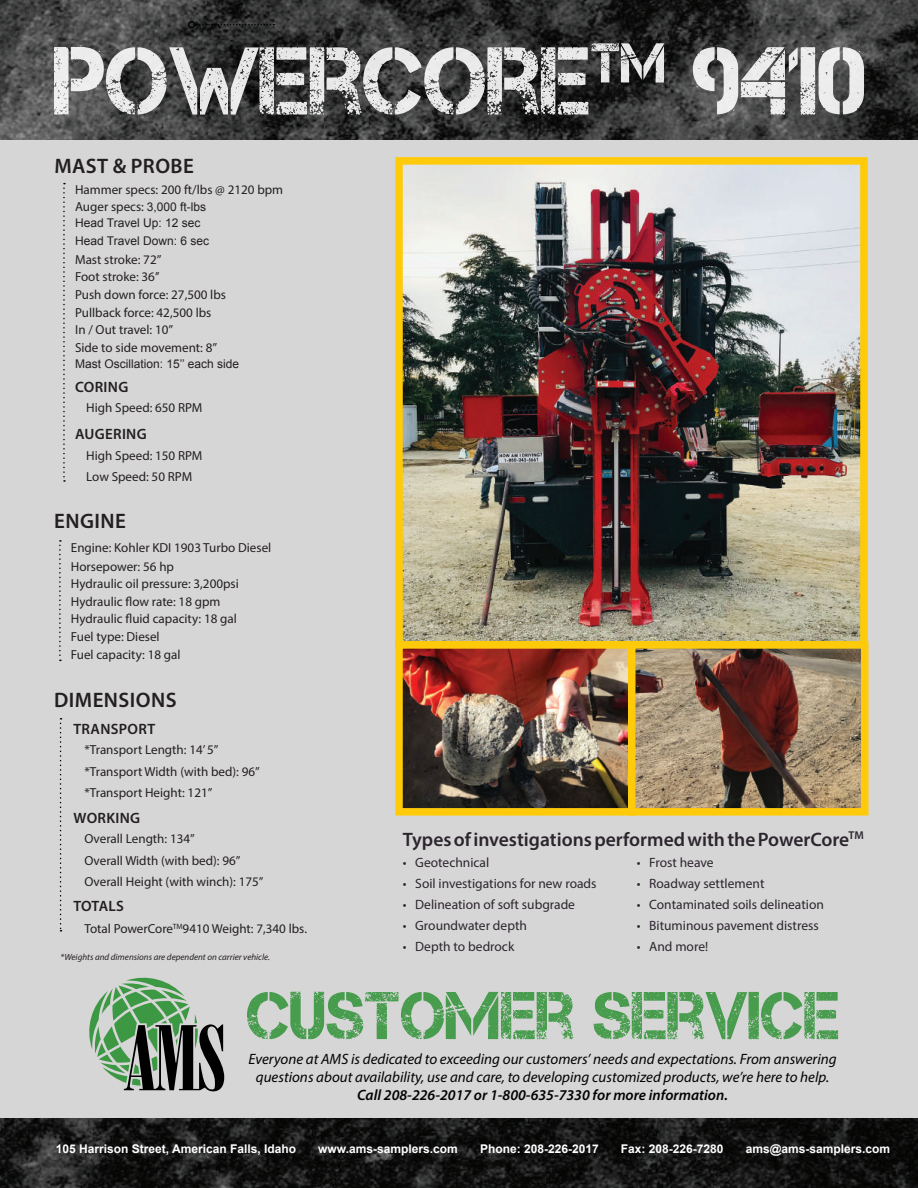
<style>
.page{position:relative;width:918px;height:1188px;background:#fff}
.page>*{position:absolute;margin:0;border:0;box-sizing:border-box;transform-origin:0 0}
.t1{font:600 21px "Myriad Pro";letter-spacing:.02em;color:#231f20}
.t2{font:600 19.5px "Myriad Pro";color:#2c252e}
.t3{font:italic 15px/18px "Myriad Pro";color:#010203;text-align:center}
.t4{font:italic 600 15px "Myriad Pro";color:#010203}
.t5{font:600 15px "Myriad Pro";letter-spacing:.02em;color:#231f20}
.t6{font:13.5px "Myriad Pro";color:#2c252e}
.t7{font:13.05px/21.6px "Myriad Pro";color:#231f20}
.t8{font:700 12px "Arial";color:#fff}
.t9{font:12px "Arial";color:#231f20}
.t10{font:italic 9px "Myriad Pro";color:#231f20}
.s1{font-family:"Arial";font-size:12px}
</style>
<div class="page">
<img style="left:0;top:0;width:918px;height:1188px">
<div style="left:0;top:140px;width:918px;height:978px;background:#d7d6d6"></div>
<svg style="left:195px;top:24px;width:79px;height:1px"></svg>
<div style="left:188px;top:21px;width:7px;height:7px;border:1px solid #010203;border-radius:50%"></div>
<svg style="left:60px;top:718px;width:2px;height:214px"></svg>
<svg style="left:63px;top:183px;width:2px;height:299px"></svg>
<svg style="left:59px;top:540px;width:2px;height:121px"></svg>
<svg style="left:89px;top:977px;width:136px;height:115px"></svg>
<svg style="left:247px;top:992px;width:591px;height:47px"></svg>
<svg style="left:54px;top:43px;width:810px;height:72px;background:#838383"></svg>
<img style="left:404px;top:166px;width:455px;height:641px">
<div style="left:395px;top:157px;width:473px;height:492px;border:8px solid #feca0a"></div>
<div style="left:395px;top:641px;width:241px;height:175px;border:8px solid #feca0a"></div>
<div style="left:628px;top:641px;width:240px;height:175px;border:8px solid #feca0a"></div>
<h1 class="t1" style="left:54px;top:152px;width:141px">MAST &amp; PROBE</h1>
<p class="t7" style="left:75px;top:180px;width:210px;line-height:17.5px">Hammer specs: 200 ft/lbs @ 2120 bpm<br>Auger specs: <span class="s1">3,000 ft-lbs</span></p>
<p class="t9" style="left:75px;top:215px;width:127px">Head Travel Up: 12 sec</p>
<p class="t9" style="left:75px;top:233px;width:136px">Head Travel Down: 6 sec</p>
<p class="t7" style="left:75px;top:251px;width:152px;line-height:17.4px">Mast stroke: 72’’<br>Foot stroke: 36’’<br>Push down force: 27,500 lbs</p>
<p class="t7" style="left:75px;top:301px;width:138px">Pullback force: 42,500 lbs</p>
<p class="t7" style="left:75px;top:321px;width:144px;line-height:17.5px">In / Out travel: 10’’<br>Side to side movement: 8’’</p>
<p class="t9" style="left:75px;top:356px;width:166px">Mast Oscillation: 15’’ each side</p>
<p class="t5" style="left:75px;top:377px;width:55px">CORING</p>
<p class="t7" style="left:86px;top:397px;width:118px">High Speed: 650 RPM</p>
<p class="t5" style="left:75px;top:425px;width:73px">AUGERING</p>
<p class="t7" style="left:86px;top:444px;width:118px">High Speed: 150 RPM<br>Low Speed: 50 RPM</p>
<h1 class="t1" style="left:54px;top:507px;width:73px">ENGINE</h1>
<p class="t7" style="left:71px;top:537px;width:202px">Engine: Kohler KDI 1903 Turbo Diesel</p>
<p class="t7" style="left:71px;top:573px;width:169px">Hydraulic oil pressure: 3,200psi</p>
<p class="t7" style="left:71px;top:555px;width:105px">Horsepower: 56 hp</p>
<p class="t7" style="left:71px;top:593px;width:168px;line-height:17.5px">Hydraulic flow rate: 18 gpm<br>Hydraulic fluid capacity: 18 gal</p>
<p class="t7" style="left:71px;top:628px;width:111px;line-height:17.5px">Fuel type: Diesel<br>Fuel capacity: 18 gal</p>
<h1 class="t1" style="left:54px;top:687px;width:124px">DIMENSIONS</h1>
<p class="t7" style="left:84px;top:739px;width:177px">*Transport Length: 14’ 5” *Transport Width (with bed): 96” *Transport Height: 121”</p>
<p class="t5" style="left:73px;top:719px;width:83px">TRANSPORT</p>
<p class="t5" style="left:73px;top:808px;width:68px">WORKING</p>
<p class="t7" style="left:84px;top:828px;width:181px">Overall Length: 134”<br>Overall Width (with bed): 96”<br>Overall Height (with winch): 175”</p>
<p class="t5" style="left:73px;top:897px;width:52px">TOTALS</p>
<p class="t7" style="left:84px;top:918px;width:224px">Total PowerCore<sup>TM</sup>9410 Weight: 7,340 lbs.</p>
<p class="t10" style="left:61px;top:951px;width:211px">*Weights and dimensions are dependent on carrier vehicle.</p>
<h2 class="t2" style="left:403px;top:827px;width:463px">Types of investigations performed with the PowerCore<sup>TM</sup></h2>
<p class="t6" style="left:403px;top:855px;width:88px">• Geotechnical</p>
<p class="t6" style="left:403px;top:876px;width:195px">• Soil investigations for new roads</p>
<p class="t6" style="left:403px;top:897px;width:174px">• Delineation of soft subgrade</p>
<p class="t6" style="left:403px;top:918px;width:126px">• Groundwater depth</p>
<p class="t6" style="left:403px;top:939px;width:113px">• Depth to bedrock</p>
<p class="t6" style="left:637px;top:855px;width:78px">• Frost heave</p>
<p class="t6" style="left:637px;top:876px;width:129px">• Roadway settlement</p>
<p class="t6" style="left:637px;top:897px;width:189px">• Contaminated soils delineation</p>
<p class="t6" style="left:637px;top:918px;width:184px">• Bituminous pavement distress</p>
<p class="t6" style="left:637px;top:939px;width:73px">• And more!</p>
<p class="t3" style="left:249px;top:1050px;width:590px">Everyone at AMS is dedicated to exceeding our customers’ needs and expectations. From answering questions about availability, use and care, to developing customized products, we’re here to help.</p>
<p class="t4" style="left:357px;top:1085px;width:372px">Call 208-226-2017 or 1-800-635-7330 for more information.</p>
<p class="t8" style="left:56px;top:1141px;width:242px">105 Harrison Street, American Falls, Idaho</p>
<p class="t8" style="left:318px;top:1141px;width:141px">www.ams-samplers.com</p>
<p class="t8" style="left:480px;top:1141px;width:120px">Phone: 208-226-2017</p>
<p class="t8" style="left:621px;top:1141px;width:104px">Fax: 208-226-7280</p>
<p class="t8" style="left:746px;top:1141px;width:146px">ams@ams-samplers.com</p>
</div>
